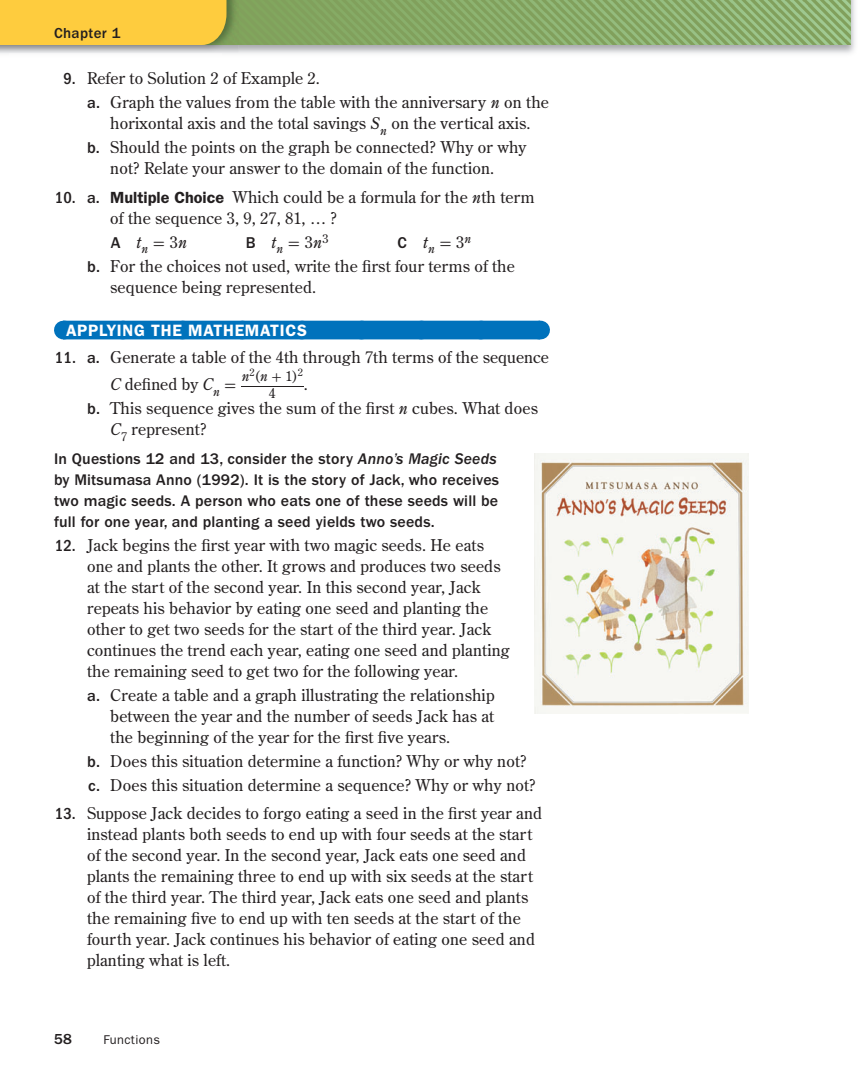
<style>
.page{position:relative;width:864px;height:1080px;background:#fff}
.page>*{position:absolute;margin:0;border:0;box-sizing:border-box;transform-origin:0 0}
.t1{font:600 16.5px "ITC Franklin Gothic Std";letter-spacing:.04em;color:#fff}
.t2{font:16.2px/21px "Century Old Style Std";letter-spacing:.01em;color:#231f20}
.t3{font:italic 16.2px "Century Old Style Std";color:#231f20}
.t4{font:500 15.9px/21px "ITC Franklin Gothic Std";letter-spacing:.01em;color:#231f20}
.t5{font:500 15px "ITC Franklin Gothic Std";letter-spacing:.025em;color:#231f20}
.t6{font:13.8px "Century Old Style Std";color:#231f20}
.t7{font:13.8px "Uni Math";color:#231f20;scale:4.57 1}
.t8{font:12.75px "ITC Franklin Gothic Std";letter-spacing:.03em;color:#231f20}
.t9{font:italic 12.15px "Century Old Style Std";color:#231f20}
.t10{font:10.35px "Century Old Style Std";color:#231f20}
.s1{font-family:"ITC Franklin Gothic Std";font-weight:500;font-stretch:condensed;font-size:16.5px}
.s2{font-family:"ITC Franklin Gothic Std";font-weight:500}
.s3{font-style:italic}
.s4{font-family:"ITC Franklin Gothic Std";font-weight:600}
.s5{font-family:"ITC Franklin Gothic Std";font-weight:500;font-style:normal}
.s6{font-family:"Uni Math";font-style:normal}
.s7{font-style:normal}
.s8{font-family:"ITC Franklin Gothic Std";font-weight:500;font-style:normal;font-size:16.2px}
.s9{font-size:16.2px}
.s10{font-family:"Uni Math";font-style:normal;font-size:16.2px}
.s11{font-style:normal;font-size:16.2px}
.s12{font-family:"Uni Math"}
.s13{font-family:"ITC Franklin Gothic Std Med It";font-weight:400}
</style>
<div class="page">
<img style="left:222px;top:0;width:633px;height:54px">
<img style="left:239px;top:0;width:611px;height:45px">
<img style="left:226px;top:0;width:13px;height:45px">
<div style="left:63px;top:321px;width:477px;height:18px;background:#0072bc"></div>
<svg style="left:540px;top:321px;width:1px;height:18px"></svg>
<img style="left:534px;top:453px;width:214px;height:260px">
<div style="left:0;top:0;width:226px;height:45px;background:#fecc3e"></div>
<p class="t5" style="left:54px;top:27px;width:68px">Chapter 1</p>
<p class="t2" style="left:87px;top:68px;width:463px;line-height:24px;text-indent:-24px"><span class="s1">9.</span> Refer to Solution 2 of Example 2.<br><span class="s2">a.</span> Graph the values from the table with the anniversary <span class="s3">n</span> on the</p>
<p class="t2" style="left:87px;top:113px;width:445px;line-height:24px;text-align:right">horixontal axis and the total savings <span class="s3">S</span><sub>n</sub> on the vertical axis.<br><span class="s2">b.</span> Should the points on the graph be connected? Why or why</p>
<p class="t2" style="left:110px;top:159px;width:386px">not? Relate your answer to the domain of the function.</p>
<p class="t2" style="left:110px;top:188px;width:426px;text-indent:-55px"><span class="s1">10.</span> <span class="s2">a.</span> <span class="s4">Multiple Choice</span> Which could be a formula for the <span class="s3">n</span>th term of the sequence 3, 9, 27, 81, … ?</p>
<p class="t3" style="left:111px;top:236px;width:78px"><span class="s5">A</span> t<sub>n</sub> <span class="s6">=</span> <span class="s7">3</span>n</p>
<p class="t3" style="left:246px;top:236px;width:84px"><span class="s5">B</span> t<sub>n</sub> <span class="s6">=</span> <span class="s7">3</span>n<sup>3</sup></p>
<p class="t9" style="left:398px;top:239px;width:75px"><span class="s8">C</span> <span class="s9">t</span>n <span class="s10">=</span> <span class="s11">3</span>n</p>
<p class="t2" style="left:110px;top:257px;width:406px;text-indent:-23px"><span class="s2">b.</span> For the choices not used, write the first four terms of the sequence being represented.</p>
<p class="t1" style="left:66px;top:324px;width:242px">APPLYING THE MATHEMATICS</p>
<p class="t2" style="left:110px;top:345px;width:440px;line-height:27px;text-indent:-55px"><span class="s1">11.</span> <span class="s2">a.</span> Generate a table of the 4th through 7th terms of the sequence<br><span class="s3">C</span> defined by <span class="s3">C</span><sub>n</sub> <span class="s12">=</span></p>
<p class="t6" style="left:242px;top:370px;width:58px"><span class="s3">n</span><sup>2</sup>(<span class="s3">n</span> <span class="s12">+</span> 1)</p>
<p class="t7" style="left:241px;top:374px;width:15px">__</p>
<p class="t10" style="left:298px;top:368px;width:7px">2</p>
<p class="t6" style="left:269px;top:388px;width:8px">4</p>
<p class="t2" style="left:87px;top:374px;width:452px;line-height:24px;text-indent:217px">.<br><span class="s2">b.</span> This sequence gives the sum of the first <span class="s3">n</span> cubes. What does</p>
<p class="t2" style="left:110px;top:420px;width:98px"><span class="s3">C</span><sub>7</sub> represent?</p>
<p class="t4" style="left:54px;top:449px;width:447px">In Questions 12 and 13, consider the story <span class="s13">Anno’s Magic Seeds </span>by Mitsumasa Anno (1992). It is the story of Jack, who receives two magic seeds. A person who eats one of these seeds will be full for one year, and planting a seed yields two seeds.</p>
<p class="t2" style="left:87px;top:536px;width:424px;text-indent:-32px"><span class="s1">12.</span> Jack begins the first year with two magic seeds. He eats one and plants the other. It grows and produces two seeds at the start of the second year. In this second year, Jack repeats his behavior by eating one seed and planting the other to get two seeds for the start of the third year. Jack continues the trend each year, eating one seed and planting the remaining seed to get two for the following year.</p>
<p class="t2" style="left:110px;top:686px;width:386px;text-align:justify;text-indent:-23px"><span class="s2">a.</span> Create a table and a graph illustrating the relationship between the year and the number of seeds Jack has at the beginning of the year for the first five years.</p>
<p class="t2" style="left:87px;top:750px;width:450px;line-height:24px"><span class="s2">b.</span> Does this situation determine a function? Why or why not? <span class="s2">c.</span> Does this situation determine a sequence? Why or why not?</p>
<p class="t2" style="left:87px;top:804px;width:457px;text-indent:-32px"><span class="s1">13.</span> Suppose Jack decides to forgo eating a seed in the first year and instead plants both seeds to end up with four seeds at the start of the second year. In the second year, Jack eats one seed and plants the remaining three to end up with six seeds at the start of the third year. The third year, Jack eats one seed and plants the remaining five to end up with ten seeds at the start of the fourth year. Jack continues his behavior of eating one seed and planting what is left.</p>
<p class="t5" style="left:54px;top:1034px;width:20px">58</p>
<p class="t8" style="left:103px;top:1035px;width:58px">Functions</p>
</div>
